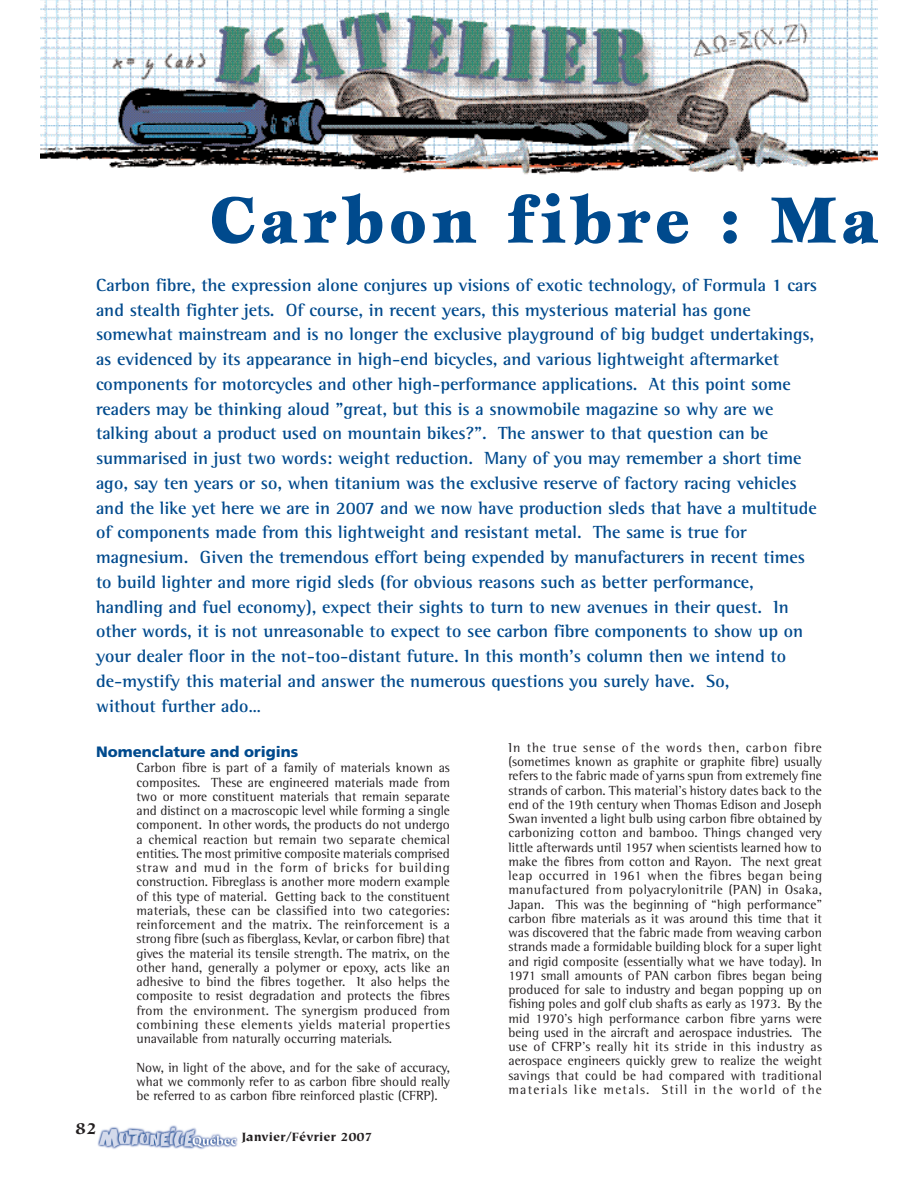
<style>
.page{position:relative;width:918px;height:1188px;background:#fff}
.page>*{position:absolute;margin:0;border:0;box-sizing:border-box;transform-origin:0 0}
.t1{font:900 67.5px "Esprit";letter-spacing:.065em;color:#004a8d}
.t2{font:700 18px/24.8px "Rotis Semi Serif";color:#004a8d}
.t3{font:900 18px "Tiepolo";color:#231f20}
.t4{font:900 15px "Frutiger";color:#004a8d}
.t5{font:13.5px/14.2px "Rotis Semi Serif";color:#231f20;text-align:justify}
.t6{font:900 13.5px "Tiepolo";color:#231f20}
</style>
<div class="page">
<img style="left:40px;top:0;width:838px;height:13px">
<img style="left:97px;top:1125px;width:141px;height:25px">
<img style="left:40px;top:13px;width:838px;height:162px">
<h1 class="t1" style="left:209px;top:193px;width:672px">Carbon fibre : Ma</h1>
<p class="t2" style="left:96px;top:274px;width:723px">Carbon fibre, the expression alone conjures up visions of exotic technology, of Formula 1 cars and stealth fighter jets. Of course, in recent years, this mysterious material has gone somewhat mainstream and is no longer the exclusive playground of big budget undertakings, as evidenced by its appearance in high-end bicycles, and various lightweight aftermarket components for motorcycles and other high-performance applications. At this point some readers may be thinking aloud "great, but this is a snowmobile magazine so why are we talking about a product used on mountain bikes?". The answer to that question can be summarised in just two words: weight reduction. Many of you may remember a short time ago, say ten years or so, when titanium was the exclusive reserve of factory racing vehicles and the like yet here we are in 2007 and we now have production sleds that have a multitude of components made from this lightweight and resistant metal. The same is true for magnesium. Given the tremendous effort being expended by manufacturers in recent times to build lighter and more rigid sleds (for obvious reasons such as better performance, handling and fuel economy), expect their sights to turn to new avenues in their quest. In other words, it is not unreasonable to expect to see carbon fibre components to show up on your dealer floor in the not-too-distant future. In this month's column then we intend to de-mystify this material and answer the numerous questions you surely have. So,<br>without further ado…</p>
<p class="t4" style="left:96px;top:745px;width:204px">Nomenclature and origins</p>
<p class="t5" style="left:136px;top:762px;width:315px">Carbon fibre is part of a family of materials known as composites. These are engineered materials made from two or more constituent materials that remain separate and distinct on a macroscopic level while forming a single component. In other words, the products do not undergo a chemical reaction but remain two separate chemical entities. The most primitive composite materials comprised straw and mud in the form of bricks for building construction. Fibreglass is another more modern example of this type of material. Getting back to the constituent materials, these can be classified into two categories: reinforcement and the matrix. The reinforcement is a strong fibre (such as fiberglass, Kevlar, or carbon fibre) that gives the material its tensile strength. The matrix, on the other hand, generally a polymer or epoxy, acts like an adhesive to bind the fibres together. It also helps the composite to resist degradation and protects the fibres from the environment. The synergism produced from combining these elements yields material properties unavailable from naturally occurring materials.</p>
<p class="t5" style="left:136px;top:1061px;width:315px">Now, in light of the above, and for the sake of accuracy, what we commonly refer to as carbon fibre should really be referred to as carbon fibre reinforced plastic (CFRP).</p>
<h2 class="t3" style="left:75px;top:1121px;width:23px">82</h2>
<p class="t6" style="left:242px;top:1131px;width:132px">Janvier/Février 2007</p>
<p class="t5" style="left:509px;top:741px;width:315px">In the true sense of the words then, carbon fibre (sometimes known as graphite or graphite fibre) usually refers to the fabric made of yarns spun from extremely fine strands of carbon. This material's history dates back to the end of the 19th century when Thomas Edison and Joseph Swan invented a light bulb using carbon fibre obtained by carbonizing cotton and bamboo. Things changed very little afterwards until 1957 when scientists learned how to make the fibres from cotton and Rayon. The next great leap occurred in 1961 when the fibres began being manufactured from polyacrylonitrile (PAN) in Osaka, Japan. This was the beginning of “high performance” carbon fibre materials as it was around this time that it was discovered that the fabric made from weaving carbon strands made a formidable building block for a super light and rigid composite (essentially what we have today). In 1971 small amounts of PAN carbon fibres began being produced for sale to industry and began popping up on fishing poles and golf club shafts as early as 1973. By the mid 1970’s high performance carbon fibre yarns were being used in the aircraft and aerospace industries. The use of CFRP’s really hit its stride in this industry as aerospace engineers quickly grew to realize the weight savings that could be had compared with traditional materials like metals. Still in the world of the</p>
</div>
